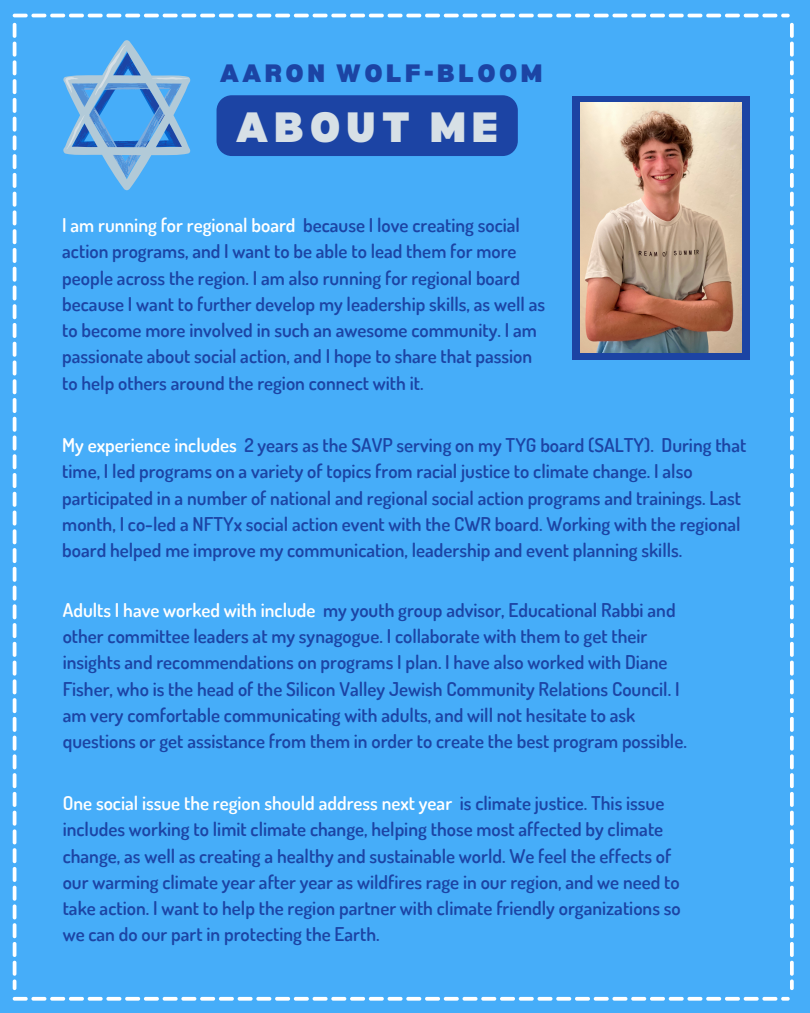
<style>
.page{position:relative;width:810px;height:1013px;background:#fff}
.page>*{position:absolute;margin:0;border:0;box-sizing:border-box;transform-origin:0 0}
.t1{font:900 41.4px "Bernoru";letter-spacing:.135em;color:#d7e0e6}
.t2{font:900 24.6px "Bernoru";letter-spacing:.135em;color:#1c44a4}
.t3{font:600 19px/26.2px "Dosis";color:#1c44a4}
.s1{color:#fff}
</style>
<div class="page">
<div style="left:0;top:0;width:810px;height:1012px;background:#46adf9"></div>
<svg style="left:63px;top:40px;width:128px;height:150px"></svg>
<svg style="left:13px;top:14px;width:777px;height:3px"></svg>
<svg style="left:13px;top:996px;width:777px;height:4px"></svg>
<svg style="left:13px;top:23px;width:3px;height:967px"></svg>
<svg style="left:790px;top:23px;width:4px;height:967px"></svg>
<div style="left:572px;top:96px;width:178px;height:263px;background:#1c44a4"></div>
<img style="left:580px;top:103px;width:162px;height:250px">
<div style="left:217px;top:95px;width:301px;height:61px;background:#1c44a4"></div>
<p class="t2" style="left:220px;top:59px;width:324px">AARON WOLF-BLOOM</p>
<p class="t1" style="left:236px;top:104px;width:264px">ABOUT ME</p>
<p class="t3" style="left:62px;top:211px;width:484px"><span class="s1">I am running for regional board</span> because I love creating social action programs, and I want to be able to lead them for more people across the region. I am also running for regional board because I want to further develop my leadership skills, as well as to become more involved in such an awesome community. I am passionate about social action, and I hope to share that passion to help others around the region connect with it.</p>
<p class="t3" style="left:62px;top:431px;width:686px"><span class="s1">My experience includes</span> 2 years as the SAVP serving on my TYG board (SALTY). During that time, I led programs on a variety of topics from racial justice to climate change. I also participated in a number of national and regional social action programs and trainings. Last month, I co-led a NFTYx social action event with the CWR board. Working with the regional board helped me improve my communication, leadership and event planning skills.</p>
<p class="t3" style="left:63px;top:596px;width:626px"><span class="s1">Adults I have worked with include</span> my youth group advisor, Educational Rabbi and other committee leaders at my synagogue. I collaborate with them to get their insights and recommendations on programs I plan. I have also worked with Diane Fisher, who is the head of the Silicon Valley Jewish Community Relations Council. I am very comfortable communicating with adults, and will not hesitate to ask questions or get assistance from them in order to create the best program possible.</p>
<p class="t3" style="left:63px;top:789px;width:620px"><span class="s1">One social issue the region should address next year</span> is climate justice. This issue includes working to limit climate change, helping those most affected by climate change, as well as creating a healthy and sustainable world. We feel the effects of our warming climate year after year as wildfires rage in our region, and we need to take action. I want to help the region partner with climate friendly organizations so we can do our part in protecting the Earth.</p>
</div>
